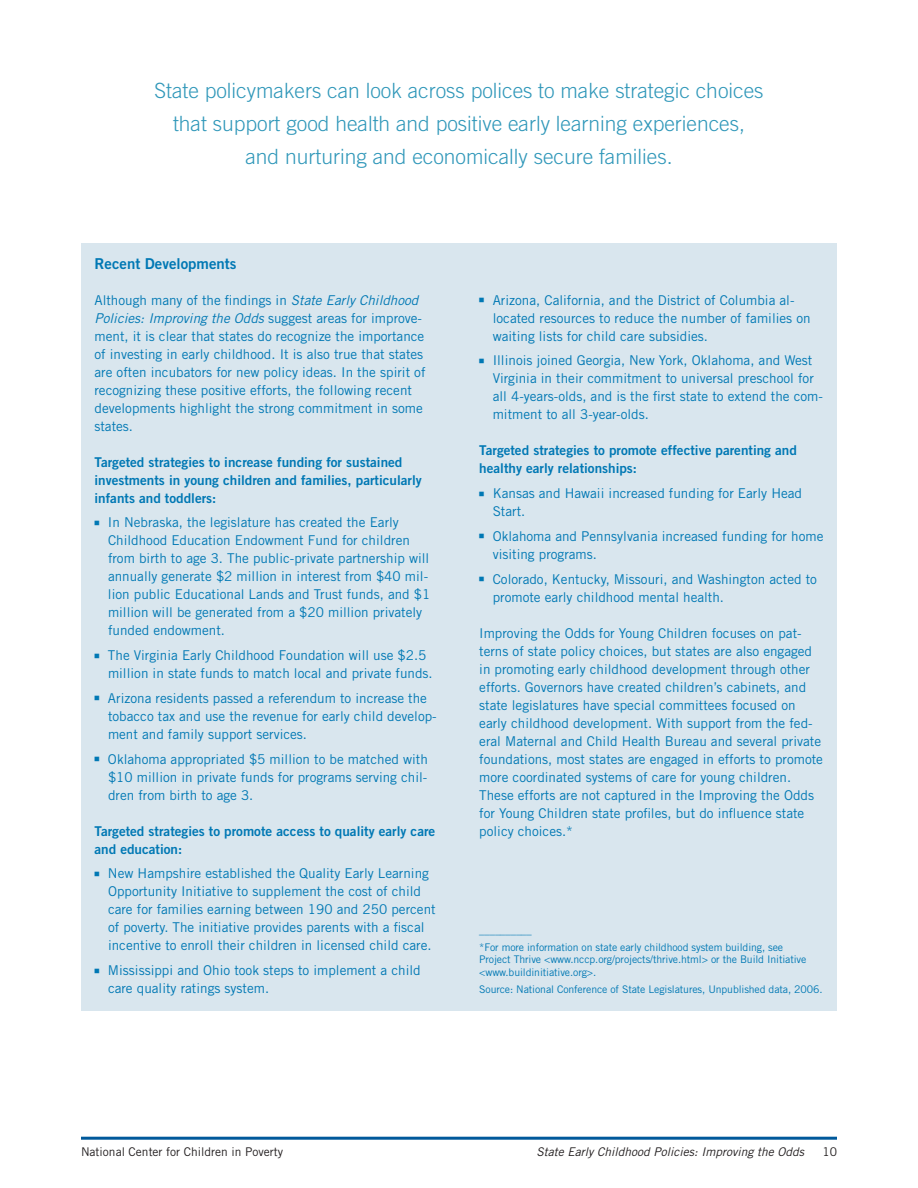
<style>
.page{position:relative;width:918px;height:1188px;background:#fff}
.page>*{position:absolute;margin:0;border:0;box-sizing:border-box;transform-origin:0 0}
.t1{font:300 21px/33px "Trade Gothic";color:#2f97b9;text-align:center}
.t2{font:15px "Trade Gothic Bold Two";color:#0078b4}
.t3{font:13.5px/18px "Trade Gothic";color:#0078b4}
.t4{font:13.5px/18px "Trade Gothic Bold Two";color:#0078b4}
.t5{font:italic 12px "Trade Gothic";color:#231f20}
.t6{font:12px "Trade Gothic";color:#231f20}
.t7{font:10.5px/17px "Trade Gothic";letter-spacing:-.01em;color:#0078b4}
.s1{font-style:italic}
</style>
<div class="page">
<hr style="left:81px;top:1137px;width:756px;height:3px;background:#00599b">
<div style="left:81px;top:243px;width:756px;height:767px;background:#d9e6ee"></div>
<h1 class="t1" style="left:155px;top:73px;width:610px">State policymakers can look across polices to make strategic choices that support good health and positive early learning experiences, and nurturing and economically secure families.</h1>
<p class="t2" style="left:94px;top:254px;width:144px">Recent Developments</p>
<p class="t3" style="left:94px;top:291px;width:333px">Although many of the findings in <span class="s1">State Early Childhood Policies: Improving the Odds</span> suggest areas for improve&shy;ment, it is clear that states do recognize the importance of investing in early childhood. It is also true that states are often incubators for new policy ideas. In the spirit of recognizing these positive efforts, the following recent developments highlight the strong commitment in some states.</p>
<p class="t4" style="left:94px;top:453px;width:329px">Targeted strategies to increase funding for sustained investments in young children and families, particularly infants and toddlers:</p>
<p class="t3" style="left:108px;top:513px;width:324px">In Nebraska, the legislature has created the Early Childhood Education Endowment Fund for children from birth to age 3. The public-private partnership will annually generate $2 million in interest from $40 mil&shy;lion public Educational Lands and Trust funds, and $1 million will be generated from a $20 million privately funded endowment.</p>
<p class="t3" style="left:108px;top:646px;width:326px">The Virginia Early Childhood Foundation will use $2.5 million in state funds to match local and private funds.</p>
<p class="t3" style="left:108px;top:689px;width:330px">Arizona residents passed a referendum to increase the tobacco tax and use the revenue for early child develop&shy;ment and family support services.</p>
<p class="t3" style="left:108px;top:750px;width:321px;text-align:justify">Oklahoma appropriated $5 million to be matched with $10 million in private funds for programs serving chil&shy;dren from birth to age 3.</p>
<p class="t4" style="left:94px;top:822px;width:342px">Targeted strategies to promote access to quality early care and education:</p>
<p class="t3" style="left:108px;top:864px;width:329px">New Hampshire established the Quality Early Learning Opportunity Initiative to supplement the cost of child care for families earning between 190 and 250 percent of poverty. The initiative provides parents with a fiscal incentive to enroll their children in licensed child care.</p>
<p class="t3" style="left:108px;top:961px;width:314px">Mississippi and Ohio took steps to implement a child care quality ratings system.</p>
<p class="t3" style="left:493px;top:291px;width:319px">Arizona, California, and the District of Columbia al&shy;located resources to reduce the number of families on waiting lists for child care subsidies.</p>
<p class="t3" style="left:493px;top:351px;width:332px">Illinois joined Georgia, New York, Oklahoma, and West Virginia in their commitment to universal preschool for all 4-years-olds, and is the first state to extend the com&shy;mitment to all 3-year-olds.</p>
<p class="t4" style="left:479px;top:441px;width:319px">Targeted strategies to promote effective parenting and healthy early relationships:</p>
<p class="t3" style="left:493px;top:484px;width:311px">Kansas and Hawaii increased funding for Early Head<br>Start.</p>
<p class="t3" style="left:493px;top:527px;width:332px">Oklahoma and Pennsylvania increased funding for home visiting programs.</p>
<p class="t3" style="left:493px;top:570px;width:326px">Colorado, Kentucky, Missouri, and Washington acted to promote early childhood mental health.</p>
<p class="t3" style="left:479px;top:624px;width:345px">Improving the Odds for Young Children focuses on pat&shy;terns of state policy choices, but states are also engaged in promoting early childhood development through other efforts. Governors have created children’s cabinets, and state legislatures have special committees focused on early childhood development. With support from the fed&shy;eral Maternal and Child Health Bureau and several private foundations, most states are engaged in efforts to promote more coordinated systems of care for young children.<br>These efforts are not captured in the Improving the Odds for Young Children state profiles, but do influence state policy choices.*</p>
<p class="t7" style="left:479px;top:921px;width:305px">__________<br>*For more information on state early childhood system building, see</p>
<p class="t7" style="left:479px;top:953px;width:329px;line-height:12.6px">Project Thrive &lt;www.nccp.org/projects/thrive.html&gt; or the Build Initiative &lt;www.buildinitiative.org&gt;.</p>
<p class="t7" style="left:479px;top:980px;width:345px">Source: National Conference of State Legislatures, Unpublished data, 2006.</p>
<p class="t6" style="left:81px;top:1144px;width:204px">National Center for Children in Poverty</p>
<p class="t5" style="left:536px;top:1144px;width:269px">State Early Childhood Policies: Improving the Odds</p>
<p class="t6" style="left:822px;top:1144px;width:16px">10</p>
</div>
